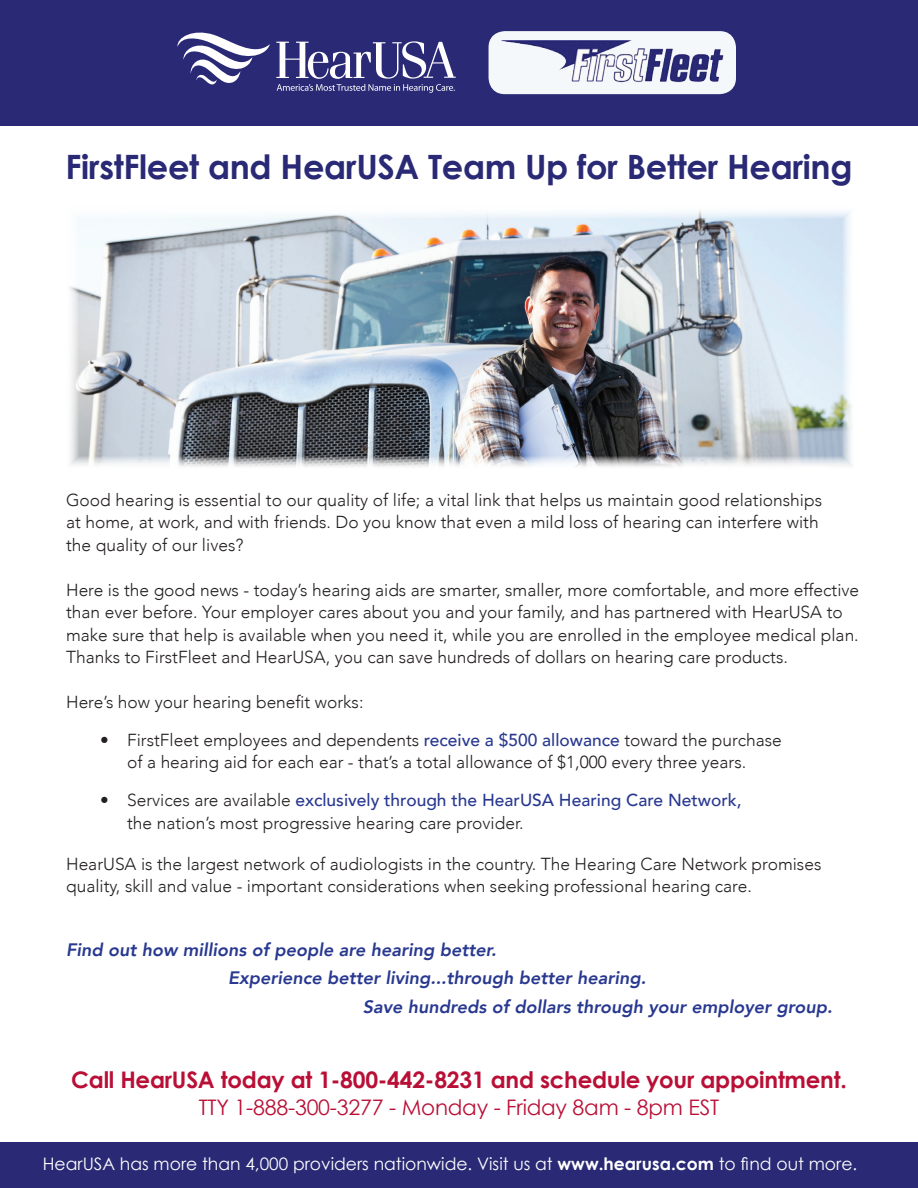
<style>
.page{position:relative;width:918px;height:1188px;background:#fff}
.page>*{position:absolute;margin:0;border:0;box-sizing:border-box;transform-origin:0 0}
.t1{font:700 33.6px "Century Gothic";letter-spacing:-.01em;color:#292975}
.t2{font:700 22.8px "Century Gothic";letter-spacing:-.01em;color:#b90f36}
.t3{font:21.45px "Century Gothic";letter-spacing:-.01em;color:#b90f36}
.t4{font:italic 800 18px "Avenir";color:#283890}
.t5{font:300 17.4px/22.5px "Avenir";color:#231f20}
.t6{font:17.25px "Century Gothic";color:#fff}
.s1{font-weight:500;color:#283890}
.s2{font-weight:700}
</style>
<div class="page">
<div style="left:0;top:0;width:918px;height:125px;background:#292975"></div>
<div style="left:0;top:1143px;width:918px;height:45px;background:#292975"></div>
<img style="left:69px;top:210px;width:783px;height:257px">
<div style="left:489px;top:31px;width:247px;height:63px;background:#f5f8fb;border-radius:16px"></div>
<img style="left:502px;top:40px;width:234px;height:42px">
<svg style="left:177px;top:32px;width:93px;height:53px"></svg>
<svg style="left:276px;top:41px;width:180px;height:52px"></svg>
<h1 class="t1" style="left:65px;top:146px;width:789px">FirstFleet and HearUSA Team Up for Better Hearing</h1>
<p class="t5" style="left:66px;top:488px;width:757px">Good hearing is essential to our quality of life; a vital link that helps us maintain good relationships at home, at work, and with friends. Do you know that even a mild loss of hearing can interfere with the quality of our lives?</p>
<p class="t5" style="left:66px;top:578px;width:795px">Here is the good news - today’s hearing aids are smarter, smaller, more comfortable, and more effective than ever before. Your employer cares about you and your family, and has partnered with HearUSA to make sure that help is available when you need it, while you are enrolled in the employee medical plan.<br>Thanks to FirstFleet and HearUSA, you can save hundreds of dollars on hearing care products.</p>
<p class="t5" style="left:66px;top:691px;width:299px">Here’s how your hearing benefit works:</p>
<p class="t5" style="left:100px;top:729px;width:683px;text-align:center">• FirstFleet employees and dependents <span class="s1">receive a $500 allowance</span> toward the purchase of a hearing aid for each ear - that’s a total allowance of $1,000 every three years.</p>
<p class="t5" style="left:127px;top:789px;width:616px;text-indent:-27px">• Services are available <span class="s1">exclusively through the HearUSA Hearing Care Network, </span>the nation’s most progressive hearing care provider.</p>
<p class="t5" style="left:66px;top:853px;width:757px">HearUSA is the largest network of audiologists in the country. The Hearing Care Network promises quality, skill and value - important considerations when seeking professional hearing care.</p>
<p class="t4" style="left:66px;top:939px;width:432px">Find out how millions of people are hearing better.</p>
<p class="t4" style="left:228px;top:967px;width:420px">Experience better living...through better hearing.</p>
<p class="t4" style="left:363px;top:996px;width:471px">Save hundreds of dollars through your employer group.</p>
<h2 class="t2" style="left:71px;top:1065px;width:777px">Call HearUSA today at 1-800-442-8231 and schedule your appointment.</h2>
<p class="t3" style="left:199px;top:1095px;width:522px">TTY 1-888-300-3277 - Monday - Friday 8am - 8pm EST</p>
<p class="t6" style="left:43px;top:1152px;width:816px">HearUSA has more than 4,000 providers nationwide. Visit us at <span class="s2">www.hearusa.com</span> to find out more.</p>
</div>
